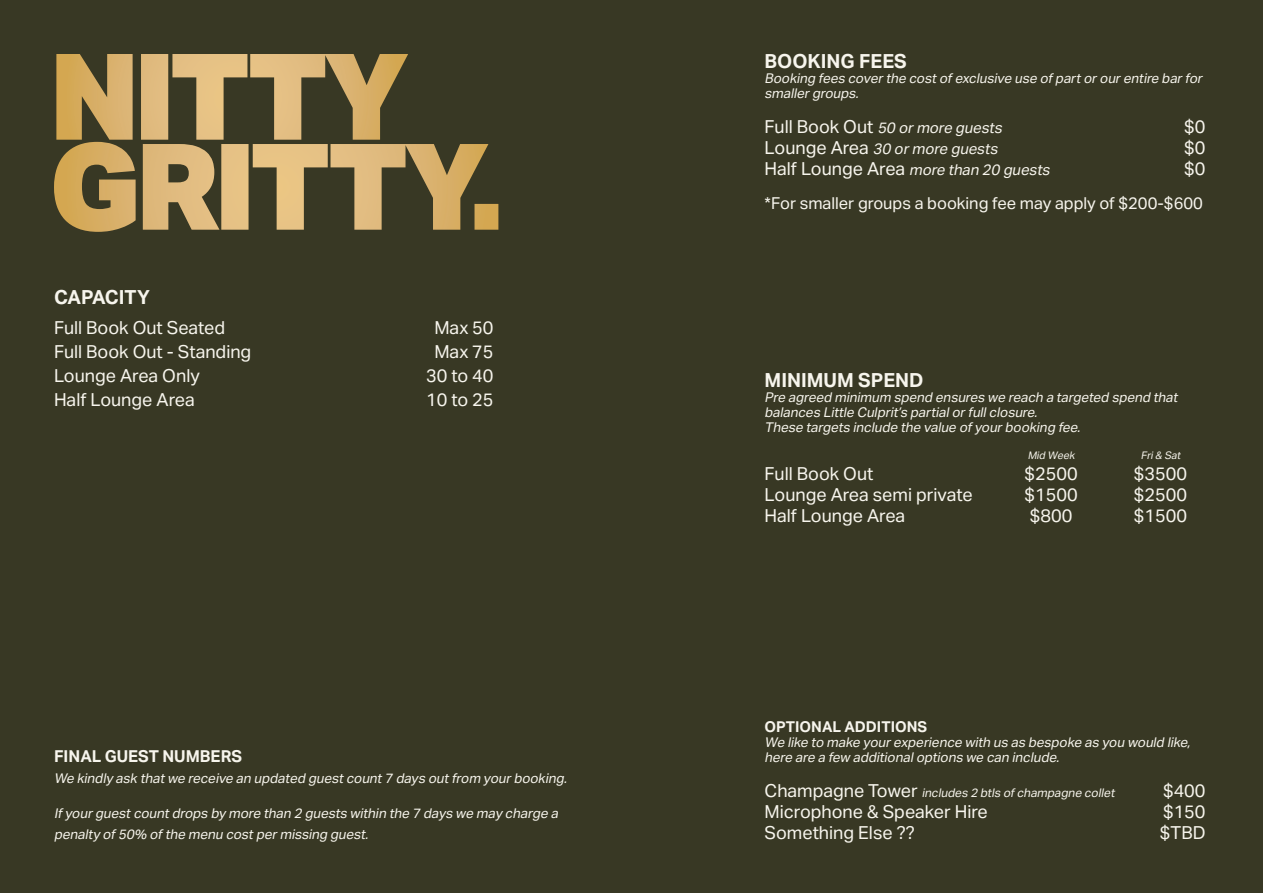
<style>
.page{position:relative;width:1263px;height:893px;background:#383824}
.page>*{position:absolute;margin:0;border:0;box-sizing:border-box;transform-origin:0 0}
.Desc{font:700 19.5px "Aktiv Grotesk";color:#f7f5ed}
.Desc-2{font:18px "Aktiv Grotesk";color:#f7f5ed}
.Desc-3{font:16.5px "Aktiv Grotesk";color:#f7f5ed}
.Desc-4{font:700 16.5px "Aktiv Grotesk";color:#f7f5ed}
.Desc-5{font:italic 15px "Aktiv Grotesk";color:#f7f5ed}
.Desc-6{font:700 15px "Aktiv Grotesk";color:#f7f5ed}
.Desc-7{font:italic 13.5px/15px "Aktiv Grotesk";color:#f7f5ed}
.Desc-8{font:italic 12px "Aktiv Grotesk";color:#f7f5ed}
.Desc-9{font:italic 10.5px "Aktiv Grotesk";color:#f7f5ed}
.s1{font-style:normal;font-size:18px}
</style>
<div class="page">
<svg style="left:54px;top:54px;width:444px;height:178px"></svg>
<p class="Desc" style="left:54px;top:284px;width:97px">CAPACITY</p>
<p class="Desc-2" style="left:54px;top:317px;width:173px">Full Book Out Seated</p>
<p class="Desc-2" style="left:434px;top:317px;width:61px">Max 50</p>
<p class="Desc-2" style="left:54px;top:341px;width:199px">Full Book Out - Standing</p>
<p class="Desc-2" style="left:434px;top:341px;width:61px">Max 75</p>
<p class="Desc-2" style="left:54px;top:365px;width:147px">Lounge Area Only</p>
<p class="Desc-2" style="left:426px;top:365px;width:69px">30 to 40</p>
<p class="Desc-2" style="left:54px;top:389px;width:142px">Half Lounge Area</p>
<p class="Desc-2" style="left:426px;top:389px;width:69px">10 to 25</p>
<p class="Desc-4" style="left:54px;top:746px;width:190px">FINAL GUEST NUMBERS</p>
<p class="Desc-7" style="left:54px;top:771px;width:517px">We kindly ask thatwe receive an updated guestcount7 days outfrom yourbooking.</p>
<p class="Desc-7" style="left:54px;top:803px;width:508px;line-height:21px">Ifyourguestcountdrops by more than 2 guests within the 7 days we may charge a penalty of50% ofthe menu costpermissing guest.</p>
<p class="Desc" style="left:764px;top:49px;width:144px">BOOKING FEES</p>
<p class="Desc-7" style="left:764px;top:71px;width:442px">Booking fees coverthe costofexclusive use ofpartorourentire barfor smallergroups.</p>
<p class="Desc-5" style="left:764px;top:119px;width:242px"><span class="s1">F u l l B o o k O u t</span> 50 ormore guests</p>
<p class="Desc-2" style="left:1184px;top:116px;width:23px">$0</p>
<p class="Desc-5" style="left:764px;top:140px;width:237px"><span class="s1">L o u n g e A re a</span> 30 ormore guests</p>
<p class="Desc-2" style="left:1184px;top:137px;width:23px">$0</p>
<p class="Desc-5" style="left:764px;top:161px;width:290px"><span class="s1">H a l f Lo u n g e A re a</span> more than 20 guests</p>
<p class="Desc-2" style="left:1184px;top:158px;width:23px">$0</p>
<p class="Desc-3" style="left:764px;top:194px;width:440px">*For smaller groups a booking fee may apply of $200-$600</p>
<p class="Desc" style="left:764px;top:368px;width:161px">MINIMUM SPEND</p>
<p class="Desc-7" style="left:764px;top:389px;width:417px">Pre agreed minimum spend ensures we reach a targeted spend that balances Little Culprit’s partialorfullclosure.<br>These targets include the value ofyourbooking fee.</p>
<p class="Desc-9" style="left:1028px;top:449px;width:50px">Mid Week</p>
<p class="Desc-9" style="left:1141px;top:449px;width:43px">Fri&amp; Sat</p>
<p class="Desc-2" style="left:764px;top:463px;width:110px">Full Book Out</p>
<p class="Desc-2" style="left:1024px;top:463px;width:55px">$2500</p>
<p class="Desc-2" style="left:1134px;top:463px;width:55px">$3500</p>
<p class="Desc-2" style="left:764px;top:484px;width:210px">Lounge Area semi private</p>
<p class="Desc-2" style="left:1024px;top:484px;width:55px">$1500</p>
<p class="Desc-2" style="left:1134px;top:484px;width:55px">$2500</p>
<p class="Desc-2" style="left:764px;top:505px;width:142px">Half Lounge Area</p>
<p class="Desc-2" style="left:1030px;top:505px;width:44px">$800</p>
<p class="Desc-2" style="left:1134px;top:505px;width:55px">$1500</p>
<p class="Desc-6" style="left:764px;top:718px;width:164px">OPTIONAL ADDITIONS</p>
<p class="Desc-7" style="left:764px;top:735px;width:430px">We like to make yourexperience with us as bespoke as you would like, here are a few additionaloptions we can include.</p>
<p class="Desc-8" style="left:764px;top:786px;width:354px"><span class="s1">C h a m p a g n e To w e r</span> includes 2 btls ofchampagne collet</p>
<p class="Desc-2" style="left:1163px;top:780px;width:44px">$400</p>
<p class="Desc-2" style="left:764px;top:801px;width:225px">Microphone &amp; Speaker Hire</p>
<p class="Desc-2" style="left:1163px;top:801px;width:44px">$150</p>
<p class="Desc-2" style="left:764px;top:822px;width:152px">Something Else ??</p>
<p class="Desc-2" style="left:1160px;top:822px;width:47px">$TBD</p>
</div>
